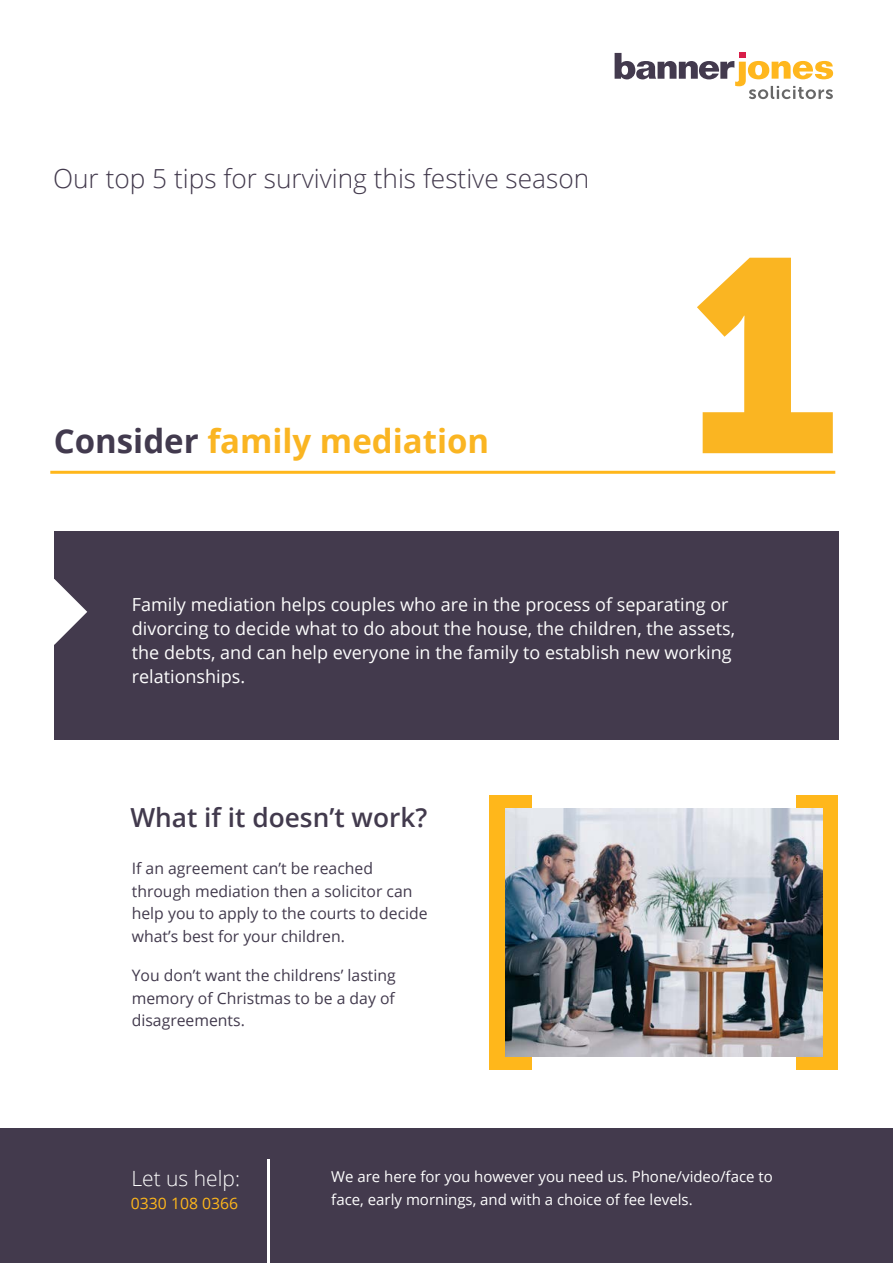
<style>
.page{position:relative;width:893px;height:1263px;background:#fff}
.page>*{position:absolute;margin:0;border:0;box-sizing:border-box;transform-origin:0 0}
.t1{font:273.3px "Museo Sans 900";color:#fab522}
.t2{font:700 33px "Open Sans";color:#fab522}
.t3{font:300 26.25px "Open Sans";color:#433a4d}
.t4{font:600 26.25px "Open Sans";color:#423a4d}
.t5{font:300 21px "Open Sans";color:#fff}
.t6{font:18px/24px "Open Sans";color:#fefefe}
.t7{font:15.75px/22.5px "Open Sans";color:#423a4d}
.t8{font:15.75px "Open Sans";color:#ffb71b}
.t9{font:15px "Open Sans";color:#fff}
.s1{color:#423a4e}
</style>
<div class="page">
<svg style="left:615px;top:53px;width:218px;height:46px"></svg>
<div style="left:54px;top:531px;width:785px;height:209px;background:#433a4d"></div>
<svg style="left:54px;top:579px;width:33px;height:66px"></svg>
<hr style="left:50px;top:471px;width:785px;height:3px;background:#ffb71b">
<div style="left:490px;top:795px;width:348px;height:274px;background:#ffb71b"></div>
<div style="left:532px;top:771px;width:264px;height:325px;background:#fff"></div>
<img style="left:505px;top:808px;width:317px;height:248px">
<div style="left:0;top:1129px;width:893px;height:134px;background:#433a4d"></div>
<hr style="left:268px;top:1159px;width:2px;height:104px;background:#fff">
<h3 class="t3" style="left:53px;top:161px;width:538px">Our top 5 tips for surviving this festive season</h3>
<h2 class="t2" style="left:54px;top:417px;width:437px"><span class="s1">Consider</span> family mediation</h2>
<h1 class="t1" style="left:687px;top:202px;width:153px">1</h1>
<p class="t6" style="left:132px;top:592px;width:605px">Family mediation helps couples who are in the process of separating or divorcing to decide what to do about the house, the children, the assets, the debts, and can help everyone in the family to establish new working relationships.</p>
<h3 class="t4" style="left:130px;top:799px;width:298px">What if it doesn’t work?</h3>
<p class="t7" style="left:132px;top:857px;width:297px">If an agreement can’t be reached through mediation then a solicitor can help you to apply to the courts to decide what’s best for your children.</p>
<p class="t7" style="left:132px;top:964px;width:265px;text-align:justify">You don’t want the childrens’ lasting memory of Christmas to be a day of disagreements.</p>
<p class="t5" style="left:131px;top:1164px;width:110px">Let us help:</p>
<p class="t9" style="left:331px;top:1166px;width:443px">We are here for you however you need us. Phone/video/face to</p>
<p class="t8" style="left:131px;top:1192px;width:109px">0330 108 0366</p>
<p class="t9" style="left:331px;top:1189px;width:363px">face, early mornings, and with a choice of fee levels.</p>
</div>
